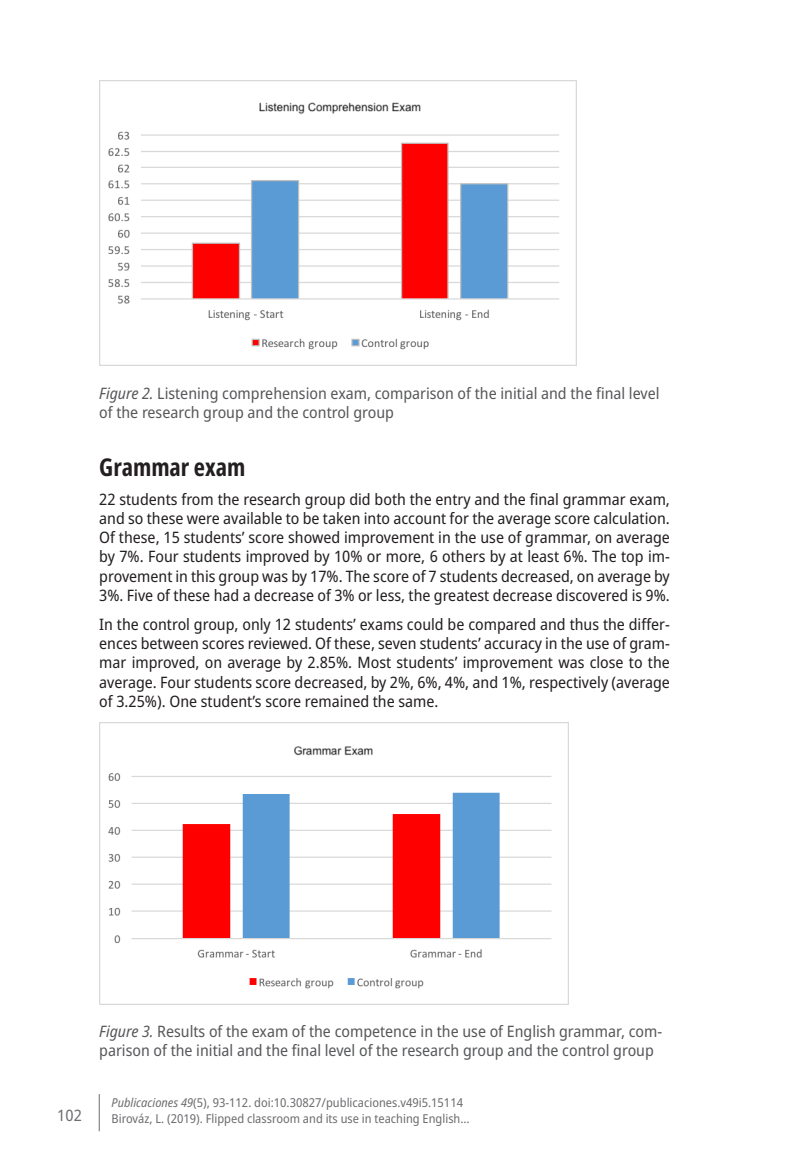
<style>
.page{position:relative;width:794px;height:1166px;background:#fff}
.page>*{position:absolute;margin:0;border:0;box-sizing:border-box;transform-origin:0 0}
.epig_1{font:700 extra-condensed 24.5px "Noto Sans";color:#231f20}
.t1{font:semi-condensed 15.75px/19.2px "Noto Sans";color:#231f20;text-align:justify}
.piedefoto_sin{font:semi-condensed 15.75px/19.2px "Noto Sans";color:#57585a}
.t2{font:semi-condensed 15.75px "Noto Sans";color:#6c6d70}
.t3{font:semi-condensed 12.25px "Noto Sans";color:#6c6d70}
.s1{font-style:italic}
</style>
<div class="page">
<hr style="left:99px;top:1094px;width:1px;height:37px;background:#6c6d70">
<img style="left:99px;top:80px;width:477px;height:286px">
<img style="left:99px;top:722px;width:470px;height:282px">
<p class="piedefoto_sin" style="left:99px;top:384px;width:562px"><span class="s1">Figure 2.</span> Listening comprehension exam, comparison of the initial and the final level of the research group and the control group</p>
<p class="epig_1" style="left:99px;top:449px;width:148px">Grammar exam</p>
<p class="t1" style="left:99px;top:490px;width:572px">22 students from the research group did both the entry and the final grammar exam, and so these were available to be taken into account for the average score calculation.<br>Of these, 15 students’ score showed improvement in the use of grammar, on average by 7%. Four students improved by 10% or more, 6 others by at least 6%. The top im&shy;provement in this group was by 17%. The score of 7 students decreased, on average by 3%. Five of these had a decrease of 3% or less, the greatest decrease discovered is 9%.</p>
<p class="t1" style="left:99px;top:615px;width:572px">In the control group, only 12 students’ exams could be compared and thus the differ&shy;ences between scores reviewed. Of these, seven students’ accuracy in the use of gram&shy;mar improved, on average by 2.85%. Most students’ improvement was close to the average. Four students score decreased, by 2%, 6%, 4%, and 1%, respectively (average of 3.25%). One student’s score remained the same.</p>
<p class="piedefoto_sin" style="left:99px;top:1022px;width:564px"><span class="s1">Figure 3.</span> Results of the exam of the competence in the use of English grammar, com&shy;parison of the initial and the final level of the research group and the control group</p>
<p class="t3" style="left:112px;top:1094px;width:353px"><span class="s1">Publicaciones 49</span>(5), 93-112. doi:10.30827/publicaciones.v49i5.15114</p>
<p class="t2" style="left:57px;top:1104px;width:26px">102</p>
<p class="t3" style="left:112px;top:1110px;width:359px">Birováz, L. (2019). Flipped classroom and its use in teaching English…</p>
</div>
